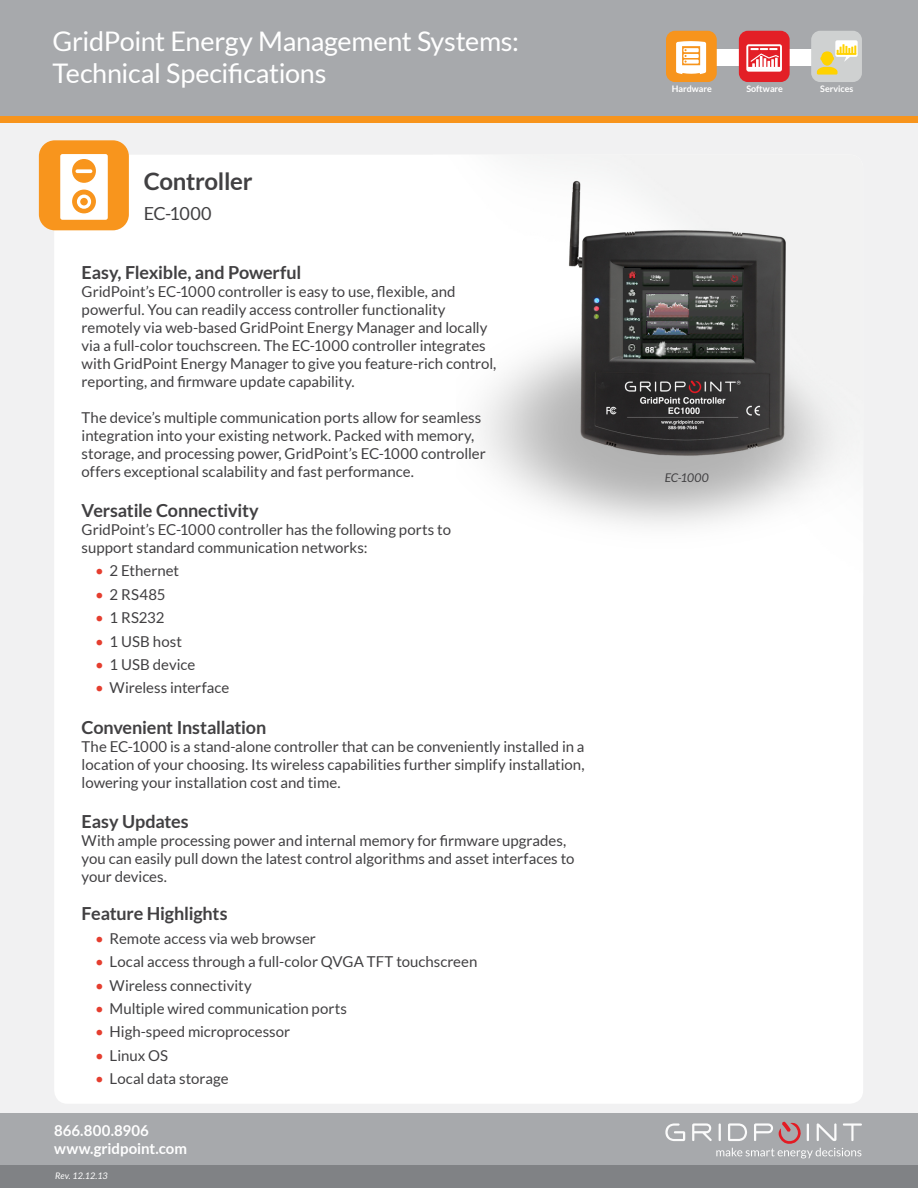
<style>
.page{position:relative;width:918px;height:1188px;background:#fff}
.page>*{position:absolute;margin:0;border:0;box-sizing:border-box;transform-origin:0 0}
.t1{font:27px/32.4px "Lato";letter-spacing:-.01em;color:#fff}
.t2{font:700 24px "Lato";letter-spacing:-.015em;color:#414042}
.t3{font:700 18px "Lato";letter-spacing:-.01em;color:#414042}
.t4{font:18px "Lato";letter-spacing:-.005em;color:#414042}
.t5{font:15px/18px "Lato";letter-spacing:-.005em;color:#414042}
.t6{font:700 15px/18px "Lato";color:#fff}
.t7{font:italic 12px "Lato";letter-spacing:.005em;color:#414042}
.t8{font:700 9px "Lato";color:#fff}
.t9{font:italic 9px "Lato";letter-spacing:.01em;color:#fff}
.s1{color:#e53e2f}
</style>
<div class="page">
<div style="left:0;top:0;width:918px;height:1180px;background:#f1f1f2"></div>
<div style="left:54px;top:155px;width:809px;height:949px;background:#fff;border-radius:14px"></div>
<div style="left:0;top:0;width:918px;height:117px;background:#a7a9ac"></div>
<div style="left:0;top:1113px;width:918px;height:75px;background:#a7a9ac"></div>
<div style="left:0;top:1166px;width:918px;height:22px;background:#808285"></div>
<div style="left:39px;top:140px;width:90px;height:90px;background:#f8951d;border-radius:16px"></div>
<svg style="left:60px;top:154px;width:48px;height:66px"></svg>
<div style="left:77px;top:195px;width:14px;height:14px;border:3px solid #fff;border-radius:50%"></div>
<svg style="left:76px;top:169px;width:16px;height:4px"></svg>
<svg style="left:665px;top:1122px;width:197px;height:36px"></svg>
<div style="left:680px;top:50px;width:165px;height:16px;background:#fff"></div>
<div style="left:739px;top:31px;width:51px;height:51px;background:#e31f26;border-radius:9px"></div>
<div style="left:666px;top:31px;width:51px;height:51px;background:#f7941c;border-radius:9px"></div>
<div style="left:811px;top:31px;width:51px;height:51px;background:#cfd1d1;border-radius:9px"></div>
<svg style="left:746px;top:44px;width:36px;height:28px"></svg>
<svg style="left:676px;top:41px;width:30px;height:33px"></svg>
<svg style="left:817px;top:40px;width:41px;height:35px"></svg>
<div style="left:0;top:116px;width:918px;height:7px;background:#f7941c"></div>
<img style="left:480px;top:155px;width:383px;height:371px">
<img style="left:622px;top:268px;width:121px;height:91px">
<h1 class="t1" style="left:52px;top:25px;width:468px">GridPoint Energy Management Systems:<br>Technical Specifications</h1>
<h2 class="t2" style="left:144px;top:168px;width:111px">Controller</h2>
<p class="t4" style="left:144px;top:204px;width:69px">EC-1000</p>
<p class="t3" style="left:82px;top:262px;width:221px">Easy, Flexible, and Powerful</p>
<p class="t5" style="left:82px;top:283px;width:416px">GridPoint’s EC-1000 controller is easy to use, flexible, and powerful. You can readily access controller functionality remotely via web-based GridPoint Energy Manager and locally via a full-color touchscreen. The EC-1000 controller integrates with GridPoint Energy Manager to give you feature-rich control, reporting, and firmware update capability.</p>
<p class="t5" style="left:82px;top:409px;width:406px">The device’s multiple communication ports allow for seamless integration into your existing network. Packed with memory, storage, and processing power, GridPoint’s EC-1000 controller offers exceptional scalability and fast performance.</p>
<p class="t3" style="left:82px;top:500px;width:179px">Versatile Connectivity</p>
<p class="t5" style="left:82px;top:520px;width:371px">GridPoint’s EC-1000 controller has the following ports to support standard communication networks:</p>
<p class="t5" style="left:95px;top:562px;width:86px"><span class="s1">•</span> 2 Ethernet</p>
<p class="t5" style="left:95px;top:585px;width:72px"><span class="s1">•</span> 2 RS485</p>
<p class="t5" style="left:95px;top:609px;width:71px"><span class="s1">•</span> 1 RS232</p>
<p class="t5" style="left:95px;top:632px;width:88px"><span class="s1">•</span> 1 USB host</p>
<p class="t5" style="left:95px;top:655px;width:102px"><span class="s1">•</span> 1 USB device</p>
<p class="t5" style="left:95px;top:679px;width:136px"><span class="s1">•</span> Wireless interface</p>
<p class="t3" style="left:82px;top:717px;width:186px">Convenient Installation</p>
<p class="t5" style="left:82px;top:737px;width:504px;text-align:justify">The EC-1000 is a stand-alone controller that can be conveniently installed in a location of your choosing. Its wireless capabilities further simplify installation, lowering your installation cost and time.</p>
<p class="t3" style="left:82px;top:811px;width:108px">Easy Updates</p>
<p class="t5" style="left:82px;top:831px;width:494px">With ample processing power and internal memory for firmware upgrades, you can easily pull down the latest control algorithms and asset interfaces to your devices.</p>
<p class="t3" style="left:82px;top:904px;width:147px">Feature Highlights</p>
<p class="t5" style="left:95px;top:929px;width:222px"><span class="s1">•</span> Remote access via web browser</p>
<p class="t5" style="left:95px;top:953px;width:384px"><span class="s1">•</span> Local access through a full-color QVGA TFT touchscreen</p>
<p class="t5" style="left:95px;top:976px;width:158px"><span class="s1">•</span> Wireless connectivity</p>
<p class="t5" style="left:95px;top:1000px;width:253px"><span class="s1">•</span> Multiple wired communication ports</p>
<p class="t5" style="left:95px;top:1023px;width:197px"><span class="s1">•</span> High-speed microprocessor</p>
<p class="t5" style="left:95px;top:1046px;width:74px"><span class="s1">•</span> Linux OS</p>
<p class="t5" style="left:95px;top:1070px;width:135px"><span class="s1">•</span> Local data storage</p>
<p class="t6" style="left:54px;top:1122px;width:135px">866.800.8906 www.gridpoint.com</p>
<p class="t9" style="left:55px;top:1171px;width:54px">Rev. 12.12.13</p>
<p class="t8" style="left:672px;top:84px;width:42px">Hardware</p>
<p class="t8" style="left:746px;top:84px;width:38px">Software</p>
<p class="t8" style="left:820px;top:84px;width:35px">Services</p>
<p class="t7" style="left:665px;top:471px;width:46px">EC-1000</p>
</div>
